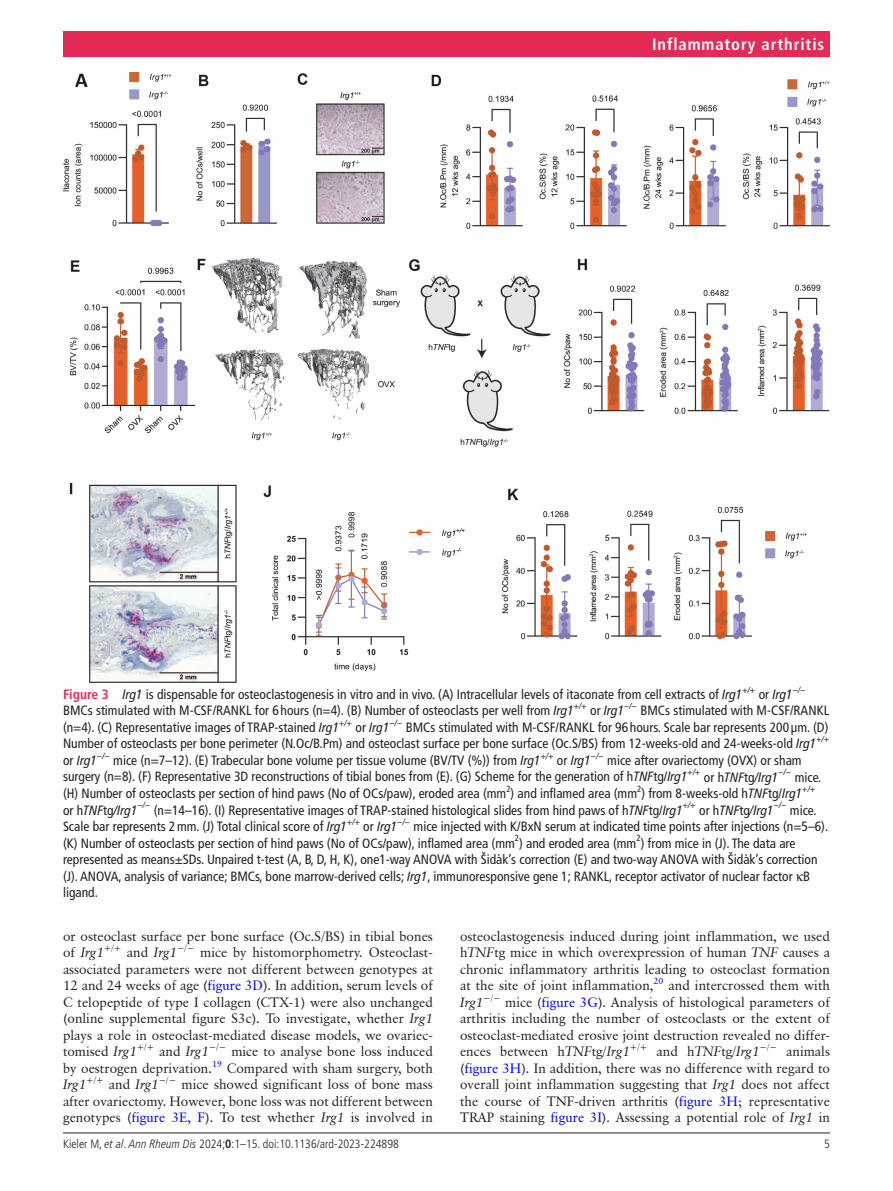
<style>
.page{position:relative;width:893px;height:1191px;background:#fff}
.page>*{position:absolute;margin:0;border:0;box-sizing:border-box;transform-origin:0 0}
.t1{font:700 condensed 16.5px "Frutiger LT Pro";letter-spacing:.055em;color:#fff}
.t2{font:condensed 13.5px/16.5px "Frutiger LT Pro";color:#231f20}
.t3{font:13.5px/16.5px "Classical Garamond BT";color:#231f20;text-align:justify}
.t4{font:italic condensed 13.5px "Frutiger LT Pro";color:#231f20}
.t5{font:300 condensed 12px "Frutiger LT Pro";color:#231f20}
.t6{font:italic condensed 9px "Frutiger LT Pro";color:#231f20}
.t7{font:9px "Classical Garamond BT";color:#231f20}
.t8{font:condensed 9px "Frutiger LT Pro";color:#231f20}
.s1{font-weight:700;color:#e42b56}
.s2{font-style:italic}
.s3{font-style:normal}
.s4{color:#00f}
.s5{font-weight:700}
</style>
<div class="page">
<hr style="left:63px;top:1132px;width:767px;height:1px;background:#231f20">
<div style="left:63px;top:31px;width:767px;height:25px;background:#e42b56"></div>
<img style="left:63px;top:72px;width:767px;height:610px">
<p class="t1" style="left:652px;top:34px;width:174px">Inflammatory arthritis</p>
<p class="t2" style="left:63px;top:686px;width:768px"><span class="s1">Figure 3</span> <span class="s2">Irg1</span> is dispensable for osteoclastogenesis in vitro and in vivo. (A) Intracellular levels of itaconate from cell extracts of <span class="s2">Irg1</span><sup>+/+</sup> or <span class="s2">Irg1</span><sup>−/− </sup>BMCs stimulated with M-CSF/RANKL for 6 hours (n=4). (B) Number of osteoclasts per well from <span class="s2">Irg1</span><sup>+/+</sup> or <span class="s2">Irg1</span><sup>−/−</sup> BMCs stimulated with M-CSF/RANKL (n=4). (C) Representative images of TRAP-stained <span class="s2">Irg1</span><sup>+/+</sup> or <span class="s2">Irg1</span><sup>−/−</sup> BMCs stimulated with M-CSF/RANKL for 96 hours. Scale bar represents 200 µm. (D)<br>Number of osteoclasts per bone perimeter (N.Oc/B.Pm) and osteoclast surface per bone surface (Oc.S/BS) from 12-weeks-old and 24-weeks-old <span class="s2">Irg1</span><sup>+/+ </sup>or <span class="s2">Irg1</span><sup>−/−</sup> mice (n=7–12). (E) Trabecular bone volume per tissue volume (BV/TV (%)) from <span class="s2">Irg1</span><sup>+/+</sup> or <span class="s2">Irg1</span><sup>−/−</sup> mice after ovariectomy (OVX) or sham surgery (n=8). (F) Representative 3D reconstructions of tibial bones from (E). (G) Scheme for the generation of h<span class="s2">TNF</span>tg/<span class="s2">Irg1</span><sup>+/+</sup> or h<span class="s2">TNF</span>tg<span class="s2">/Irg1</span><sup>−/−</sup> mice. (H) Number of osteoclasts per section of hind paws (No of OCs/paw), eroded area (mm<sup>2</sup>) and inflamed area (mm<sup>2</sup>) from 8-weeks-old h<span class="s2">TNF</span>tg/<span class="s2">Irg1</span><sup>+/+<br></sup>or h<span class="s2">TNF</span>tg<span class="s2">/Irg1</span><sup>−/−</sup> (n=14–16). (I) Representative images of TRAP-stained histological slides from hind paws of h<span class="s2">TNF</span>tg/<span class="s2">Irg1</span></p>
<p class="t6" style="left:683px;top:800px;width:15px">+/+</p>
<p class="t4" style="left:699px;top:802px;width:76px"><span class="s3">or h</span>TNF<span class="s3">tg</span>/Irg1</p>
<p class="t6" style="left:774px;top:800px;width:15px">−/−</p>
<p class="t2" style="left:790px;top:801px;width:28px">mice.</p>
<p class="t2" style="left:63px;top:818px;width:336px">Scale bar represents 2mm. (J) Total clinical score of <span class="s2">Irg1</span><sup>+/+</sup> or <span class="s2">Irg1</span></p>
<p class="t6" style="left:397px;top:816px;width:15px">−/−</p>
<p class="t2" style="left:63px;top:818px;width:767px;text-indent:351px">mice injected with K/BxN serum at indicated time points after injections (n=5–6). (K) Number of osteoclasts per section of hind paws (No of OCs/paw), inflamed area (mm<sup>2</sup>) and eroded area (mm ) from mice in (J). The data are</p>
<p class="t8" style="left:636px;top:833px;width:6px">2</p>
<p class="t2" style="left:63px;top:851px;width:756px">represented as means±SDs. Unpaired t-test (A, B, D, H, K), one1-way ANOVA with Šidàk’s correction (E) and two-way ANOVA with Šidàk’s correction (J). ANOVA, analysis of variance; BMCs, bone marrow-derived cells; <span class="s2">Irg1</span>, immunoresponsive gene 1; RANKL, receptor activator of nuclear factor B ligand.</p>
<p class="t3" style="left:63px;top:927px;width:371px">or osteoclast surface per bone surface (Oc.S/BS) in tibial bones of <span class="s2">Irg1</span><sup>+/+</sup> and <span class="s2">Irg1</span></p>
<p class="t7" style="left:177px;top:942px;width:19px">−/−</p>
<p class="t3" style="left:63px;top:944px;width:371px;text-indent:137px">mice by histomorphometry. Osteoclast&shy;associated parameters were not different between genotypes at 12 and 24 weeks of age (<span class="s4">figure 3D</span>). In addition, serum levels of C telopeptide of type I collagen (CTX-1) were also unchanged (online supplemental figure S3c). To investigate, whether <span class="s2">Irg1 </span>plays a role in osteoclast-mediated disease models, we ovariec&shy;tomised <span class="s2">Irg1</span><sup>+/+</sup> and <span class="s2">Irg1</span><sup>−/−</sup> mice to analyse bone loss induced by oestrogen deprivation.<sup>19</sup> Compared with sham surgery, both <span class="s2">Irg1</span><sup>+/+</sup> and <span class="s2">Irg1</span><sup>−/−</sup> mice showed significant loss of bone mass after ovariectomy. However, bone loss was not different between genotypes (<span class="s4">figure 3E, F</span>). To test whether <span class="s2">Irg1</span> is involved in</p>
<p class="t3" style="left:460px;top:927px;width:371px">osteoclastogenesis induced during joint inflammation, we used h<span class="s2">TNF</span>tg mice in which overexpression of human <span class="s2">TNF</span> causes a chronic inflammatory arthritis leading to osteoclast formation at the site of joint inflammation,<sup>20</sup> and intercrossed them with <span class="s2">Irg1</span><sup>−/−</sup> mice (<span class="s4">figure 3G</span>). Analysis of histological parameters of arthritis including the number of osteoclasts or the extent of osteoclast-mediated erosive joint destruction revealed no differ&shy;ences between h<span class="s2">TNF</span>tg/<span class="s2">Irg1</span><sup>+/+</sup> and h<span class="s2">TNF</span>tg/<span class="s2">Irg1</span><sup>−/−</sup> animals (<span class="s4">figure 3H</span>). In addition, there was no difference with regard to overall joint inflammation suggesting that <span class="s2">Irg1</span> does not affect the course of TNF-driven arthritis (<span class="s4">figure 3H</span>; representative TRAP staining <span class="s4">figure 3I</span>). Assessing a potential role of <span class="s2">Irg1</span> in</p>
<p class="t5" style="left:63px;top:1136px;width:337px">Kieler M, <span class="s2">et al</span>. <span class="s2">Ann Rheum Dis</span> 2024;<span class="s5">0</span>:1–15. doi:10.1136/ard-2023-224898</p>
<p class="t5" style="left:824px;top:1136px;width:7px">5</p>
</div>
